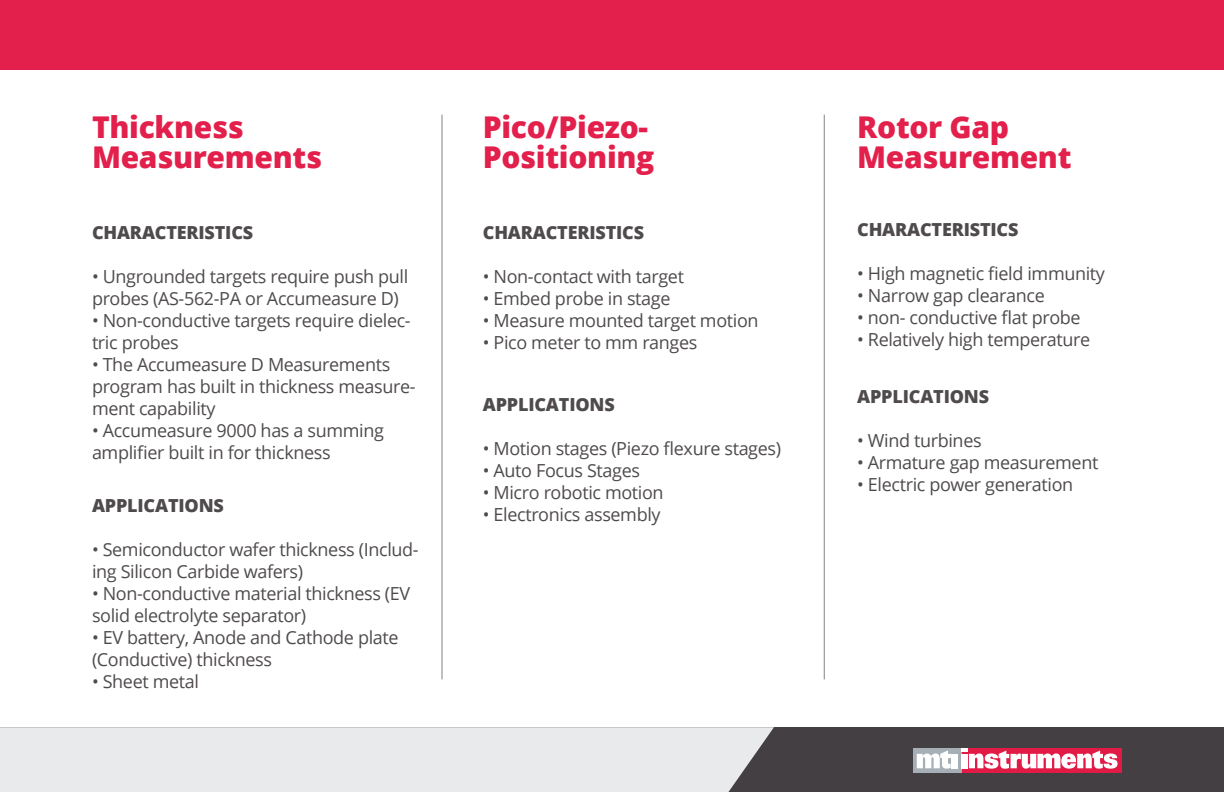
<style>
.page{position:relative;width:1224px;height:792px;background:#fff}
.page>*{position:absolute;margin:0;border:0;box-sizing:border-box;transform-origin:0 0}
.t1{font:800 30px/30px "Open Sans";letter-spacing:-.01em;color:#e2204b}
.t2{font:18px/22px "Open Sans";letter-spacing:-.02em;color:#4f4b4d}
.t3{font:800 18px "Open Sans";letter-spacing:-.01em;color:#4f4b4d}
</style>
<div class="page">
<div style="left:0;top:0;width:1224px;height:69px;background:#e2204b"></div>
<div style="left:0;top:728px;width:1224px;height:64px;background:#443f42"></div>
<div style="left:0;top:727px;width:774px;height:65px;background:#e9eaeb"></div>
<div style="left:961px;top:748px;width:160px;height:25px;background:#e11a46"></div>
<div style="left:913px;top:748px;width:48px;height:25px;background:#a6afb6"></div>
<svg style="left:917px;top:750px;width:34px;height:19px"></svg>
<div style="left:952px;top:754px;width:6px;height:14px;background:#fff"></div>
<svg style="left:961px;top:748px;width:157px;height:21px"></svg>
<hr style="left:442px;top:115px;width:1px;height:564px;background:#808285">
<hr style="left:824px;top:115px;width:1px;height:564px;background:#808285">
<p class="t1" style="left:92px;top:110px;width:232px">Thickness<br>Measurements</p>
<p class="t1" style="left:483px;top:110px;width:173px">Pico/Piezo-<br>Positioning</p>
<p class="t3" style="left:92px;top:219px;width:163px">CHARACTERISTICS</p>
<p class="t2" style="left:92px;top:265px;width:318px">• Ungrounded targets require push pull probes (AS-562-PA or Accumeasure D)</p>
<p class="t2" style="left:92px;top:309px;width:320px">• Non-conductive targets require dielec&shy;tric probes</p>
<p class="t2" style="left:92px;top:353px;width:325px">• The Accumeasure D Measurements program has built in thickness measure&shy;ment capability</p>
<p class="t2" style="left:92px;top:419px;width:293px">• Accumeasure 9000 has a summing amplifier built in for thickness</p>
<p class="t3" style="left:92px;top:492px;width:133px">APPLICATIONS</p>
<p class="t2" style="left:92px;top:538px;width:328px">• Semiconductor wafer thickness (Includ&shy;ing Silicon Carbide wafers)</p>
<p class="t2" style="left:92px;top:582px;width:320px">• Non-conductive material thickness (EV solid electrolyte separator)</p>
<p class="t2" style="left:92px;top:626px;width:308px">• EV battery, Anode and Cathode plate (Conductive) thickness</p>
<p class="t2" style="left:92px;top:670px;width:109px">• Sheet metal</p>
<p class="t3" style="left:483px;top:219px;width:163px">CHARACTERISTICS</p>
<p class="t2" style="left:483px;top:265px;width:203px">• Non-contact with target</p>
<p class="t2" style="left:483px;top:287px;width:189px">• Embed probe in stage</p>
<p class="t2" style="left:483px;top:309px;width:277px">• Measure mounted target motion</p>
<p class="t2" style="left:483px;top:331px;width:216px">• Pico meter to mm ranges</p>
<p class="t3" style="left:483px;top:391px;width:133px">APPLICATIONS</p>
<p class="t2" style="left:483px;top:437px;width:300px">• Motion stages (Piezo flexure stages)</p>
<p class="t2" style="left:483px;top:459px;width:159px">• Auto Focus Stages</p>
<p class="t2" style="left:483px;top:481px;width:182px">• Micro robotic motion</p>
<p class="t2" style="left:483px;top:503px;width:179px">• Electronics assembly</p>
<p class="t1" style="left:857px;top:110px;width:153px">Rotor Gap</p>
<p class="t1" style="left:857px;top:140px;width:216px">Measurement</p>
<p class="t3" style="left:857px;top:216px;width:163px">CHARACTERISTICS</p>
<p class="t2" style="left:857px;top:262px;width:249px">• High magnetic field immunity</p>
<p class="t2" style="left:857px;top:284px;width:189px">• Narrow gap clearance</p>
<p class="t2" style="left:857px;top:306px;width:225px">• non- conductive flat probe</p>
<p class="t2" style="left:857px;top:328px;width:235px">• Relatively high temperature</p>
<p class="t3" style="left:857px;top:383px;width:133px">APPLICATIONS</p>
<p class="t2" style="left:857px;top:429px;width:126px">• Wind turbines</p>
<p class="t2" style="left:857px;top:451px;width:243px">• Armature gap measurement</p>
<p class="t2" style="left:857px;top:473px;width:218px">• Electric power generation</p>
</div>
